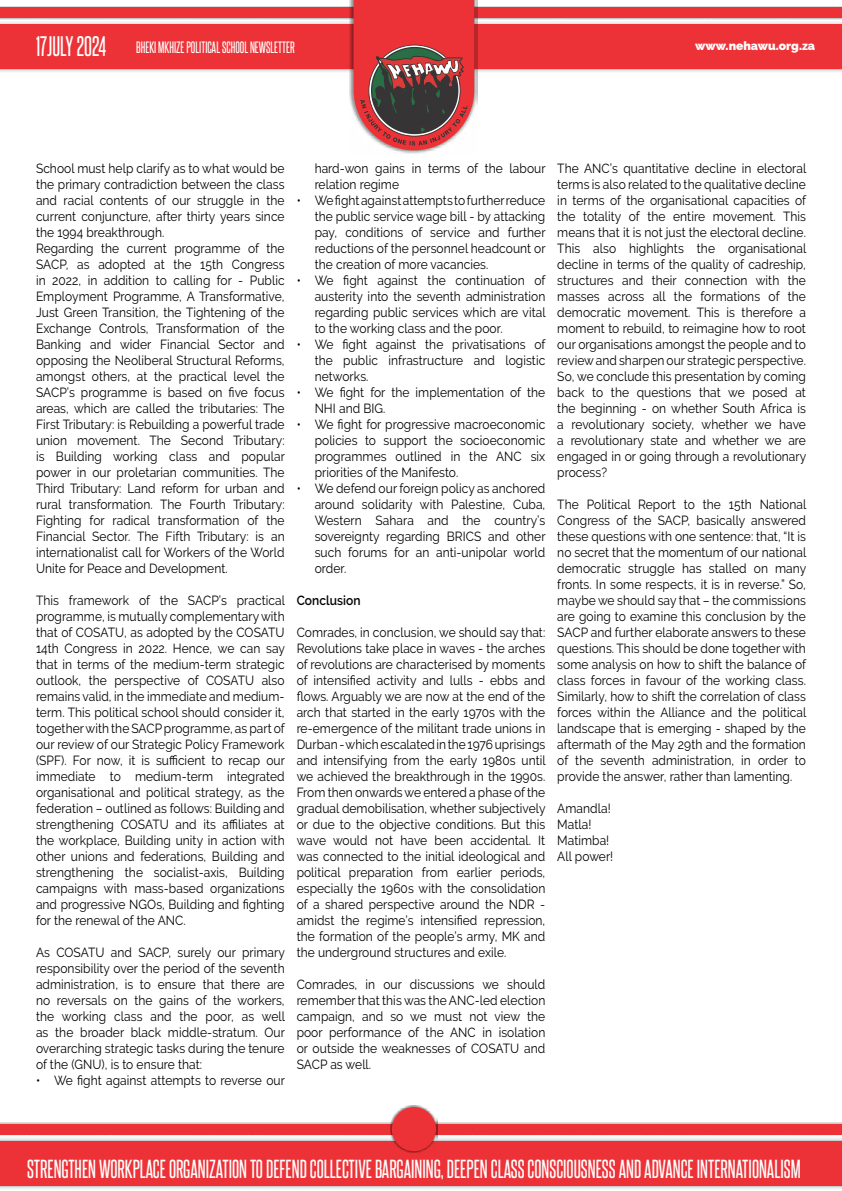
<style>
.page{position:relative;width:842px;height:1191px;background:#fff}
.page>*{position:absolute;margin:0;border:0;box-sizing:border-box;transform-origin:0 0}
.t1{font:24px "Steelfish Rg";color:#fff}
.t2{font:22.2px "Steelfish Rg";color:#fefefe}
.t3{font:14px "Steelfish Rg";color:#fefefe}
.t4{font:13.2px/16px "Raleway";letter-spacing:.005em;color:#000;text-align:justify;scale:.91 1}
.t5{font:600 13.2px "Raleway";letter-spacing:.005em;color:#000;scale:.91 1}
.t6{font:900 12px "Raleway";color:#fefefe}
</style>
<div class="page">
<img style="left:0;top:6px;width:842px;height:70px">
<div style="left:0;top:25px;width:842px;height:44px;background:#ed3237"></div>
<div style="left:0;top:8px;width:842px;height:10px;background:#ed3237"></div>
<img style="left:350px;top:0;width:128px;height:154px">
<svg style="left:354px;top:0;width:120px;height:150px"></svg>
<img style="left:0;top:1122px;width:842px;height:67px">
<div style="left:0;top:1141px;width:842px;height:44px;background:#ed3237"></div>
<div style="left:0;top:1124px;width:842px;height:10px;background:#ed3237"></div>
<img style="left:390px;top:1105px;width:47px;height:47px">
<div style="left:392px;top:1107px;width:44px;height:44px;background:#ed3237;border-radius:50%"></div>
<h1 class="t1" style="left:36px;top:30px;width:72px">17JULY 2024</h1>
<p class="t3" style="left:136px;top:37px;width:160px">BHEKI MKHIZE POLITICAL SCHOOL NEWSLETTER</p>
<p class="t6" style="left:695px;top:39px;width:122px">www.nehawu.org.za</p>
<p class="t4" style="left:36px;top:160px;width:275px;text-align:left">School must help clarify as to what would be the primary contradiction between the class and racial contents of our struggle in the current conjuncture, after thirty years since the 1994 breakthrough.<br>Regarding the current programme of the SACP, as adopted at the 15th Congress in 2022, in addition to calling for - Public Employment Programme, A Transformative, Just Green Transition, the Tightening of the Exchange Controls, Transformation of the Banking and wider Financial Sector and opposing the Neoliberal Structural Reforms, amongst others, at the practical level the SACP’s programme is based on five focus areas, which are called the tributaries: The First Tributary: is Rebuilding a powerful trade union movement. The Second Tributary: is Building working class and popular power in our proletarian communities. The Third Tributary: Land reform for urban and rural transformation. The Fourth Tributary:<br>Fighting for radical transformation of the Financial Sector. The Fifth Tributary: is an internationalist call for Workers of the World Unite for Peace and Development.</p>
<p class="t4" style="left:36px;top:592px;width:275px">This framework of the SACP’s practical programme, is mutually complementary with that of COSATU, as adopted by the COSATU 14th Congress in 2022. Hence, we can say that in terms of the medium-term strategic outlook, the perspective of COSATU also remains valid, in the immediate and medium&shy;term. This political school should consider it, together with the SACP programme, as part of our review of our Strategic Policy Framework (SPF). For now, it is sufficient to recap our immediate to medium-term integrated organisational and political strategy, as the federation – outlined as follows: Building and strengthening COSATU and its affiliates at the workplace, Building unity in action with other unions and federations, Building and strengthening the socialist-axis, Building campaigns with mass-based organizations and progressive NGOs, Building and fighting for the renewal of the ANC.</p>
<p class="t4" style="left:36px;top:944px;width:275px">As COSATU and SACP, surely our primary responsibility over the period of the seventh administration, is to ensure that there are no reversals on the gains of the workers, the working class and the poor, as well as the broader black middle-stratum. Our overarching strategic tasks during the tenure of the (GNU), is to ensure that:</p>
<p class="t4" style="left:36px;top:1072px;width:275px">• We fight against attempts to reverse our</p>
<p class="t4" style="left:315px;top:160px;width:255px">hard-won gains in terms of the labour relation regime</p>
<p class="t4" style="left:315px;top:192px;width:255px;text-indent:-18px">• We fight against attempts to further reduce the public service wage bill - by attacking pay, conditions of service and further reductions of the personnel headcount or the creation of more vacancies.</p>
<p class="t4" style="left:315px;top:272px;width:255px;text-indent:-18px">• We fight against the continuation of austerity into the seventh administration regarding public services which are vital to the working class and the poor.</p>
<p class="t4" style="left:315px;top:336px;width:255px;text-indent:-18px">• We fight against the privatisations of the public infrastructure and logistic networks.</p>
<p class="t4" style="left:315px;top:384px;width:255px;text-indent:-18px">• We fight for the implementation of the<br>NHI and BIG.</p>
<p class="t4" style="left:315px;top:416px;width:255px;text-indent:-18px">• We fight for progressive macroeconomic policies to support the socioeconomic programmes outlined in the ANC six priorities of the Manifesto.</p>
<p class="t4" style="left:315px;top:480px;width:255px;text-indent:-18px">• We defend our foreign policy as anchored around solidarity with Palestine, Cuba, Western Sahara and the country’s sovereignty regarding BRICS and other such forums for an anti-unipolar world order.</p>
<p class="t5" style="left:297px;top:592px;width:72px">Conclusion</p>
<p class="t4" style="left:297px;top:624px;width:275px">Comrades, in conclusion, we should say that:<br>Revolutions take place in waves - the arches of revolutions are characterised by moments of intensified activity and lulls - ebbs and flows. Arguably we are now at the end of the arch that started in the early 1970s with the re-emergence of the militant trade unions in Durban - which escalated in the 1976 uprisings and intensifying from the early 1980s until we achieved the breakthrough in the 1990s.<br>From then onwards we entered a phase of the gradual demobilisation, whether subjectively or due to the objective conditions. But this wave would not have been accidental. It was connected to the initial ideological and political preparation from earlier periods, especially the 1960s with the consolidation of a shared perspective around the NDR - amidst the regime’s intensified repression, the formation of the people’s army, MK and the underground structures and exile.</p>
<p class="t4" style="left:297px;top:976px;width:275px">Comrades, in our discussions we should remember that this was the ANC-led election campaign, and so we must not view the poor performance of the ANC in isolation or outside the weaknesses of COSATU and SACP as well.</p>
<p class="t4" style="left:557px;top:160px;width:275px">The ANC’s quantitative decline in electoral terms is also related to the qualitative decline in terms of the organisational capacities of the totality of the entire movement. This means that it is not just the electoral decline.<br>This also highlights the organisational decline in terms of the quality of cadreship, structures and their connection with the masses across all the formations of the democratic movement. This is therefore a moment to rebuild, to reimagine how to root our organisations amongst the people and to review and sharpen our strategic perspective.<br>So, we conclude this presentation by coming back to the questions that we posed at the beginning - on whether South Africa is a revolutionary society, whether we have a revolutionary state and whether we are engaged in or going through a revolutionary process?</p>
<p class="t4" style="left:557px;top:496px;width:275px">The Political Report to the 15th National Congress of the SACP, basically answered these questions with one sentence: that, “It is no secret that the momentum of our national democratic struggle has stalled on many fronts. In some respects, it is in reverse.” So, maybe we should say that – the commissions are going to examine this conclusion by the SACP and further elaborate answers to these questions. This should be done together with some analysis on how to shift the balance of class forces in favour of the working class.<br>Similarly, how to shift the correlation of class forces within the Alliance and the political landscape that is emerging - shaped by the aftermath of the May 29th and the formation of the seventh administration, in order to provide the answer, rather than lamenting.</p>
<p class="t4" style="left:557px;top:800px;width:63px;text-align:left">Amandla!<br>Matla!<br>Matimba!<br>All power!</p>
<h2 class="t2" style="left:27px;top:1153px;width:775px">STRENGTHEN WORKPLACE ORGANIZATION TO DEFEND COLLECTIVE BARGAINING, DEEPEN CLASS CONSCIOUSNESS AND ADVANCE INTERNATIONALISM</h2>
</div>
